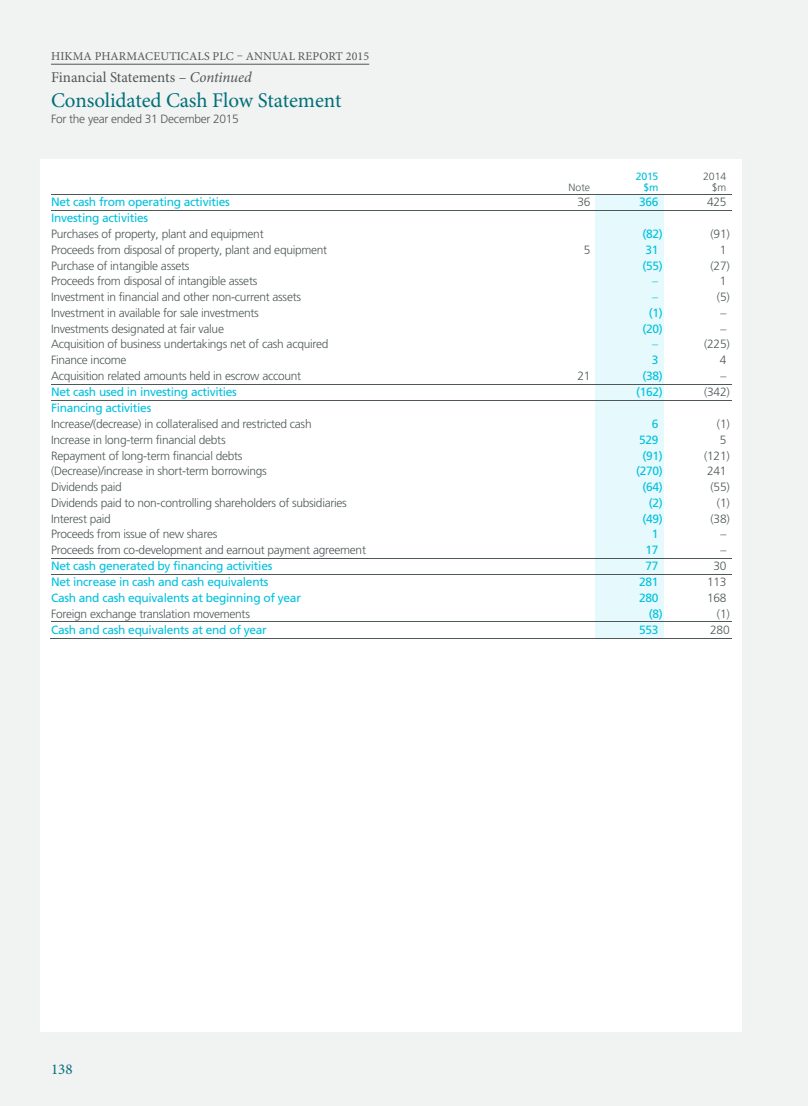
<style>
.page{position:relative;width:808px;height:1106px;background:#f1f2f2}
.page>*{position:absolute;margin:0;border:0;box-sizing:border-box;transform-origin:0 0}
.t1{font:21px "Minion Pro";letter-spacing:-.005em;color:#007078}
.t2{font:15px "Minion Pro";color:#4f5858}
.t3{font:15px "Minion Pro";color:#007078}
.t4{font:300 12px "Frutiger LT Std";letter-spacing:-.025em;color:#4f5858}
.t5{font:12px "Frutiger LT Std";letter-spacing:-.025em;color:#00c1de}
.t6{font:12px "Minion Pro";letter-spacing:.01em;color:#4f5858}
.t7{font:300 10.5px "Frutiger LT Std";color:#4f5858}
.t8{font:10.5px "Frutiger LT Std";color:#00c1de}
.s1{font-style:italic}
</style>
<div class="page">
<div style="left:40px;top:159px;width:702px;height:872px;background:#fff"></div>
<hr style="left:51px;top:64px;width:318px;height:1px;background:#4f5858">
<div style="left:595px;top:194px;width:68px;height:16px;background:#e6f9fc"></div>
<hr style="left:51px;top:194px;width:680px;height:1px;background:#4f5858">
<div style="left:595px;top:210px;width:68px;height:16px;background:#e6f9fc"></div>
<hr style="left:51px;top:210px;width:680px;height:1px;background:#4f5858">
<div style="left:595px;top:226px;width:68px;height:16px;background:#e6f9fc"></div>
<div style="left:595px;top:242px;width:68px;height:16px;background:#e6f9fc"></div>
<div style="left:595px;top:258px;width:68px;height:15px;background:#e6f9fc"></div>
<div style="left:595px;top:273px;width:68px;height:16px;background:#e6f9fc"></div>
<div style="left:595px;top:289px;width:68px;height:16px;background:#e6f9fc"></div>
<div style="left:595px;top:305px;width:68px;height:16px;background:#e6f9fc"></div>
<div style="left:595px;top:321px;width:68px;height:15px;background:#e6f9fc"></div>
<div style="left:595px;top:336px;width:68px;height:16px;background:#e6f9fc"></div>
<div style="left:595px;top:352px;width:68px;height:16px;background:#e6f9fc"></div>
<div style="left:595px;top:368px;width:68px;height:16px;background:#e6f9fc"></div>
<div style="left:595px;top:384px;width:68px;height:16px;background:#e6f9fc"></div>
<hr style="left:51px;top:384px;width:680px;height:1px;background:#4f5858">
<div style="left:595px;top:400px;width:68px;height:16px;background:#e6f9fc"></div>
<hr style="left:51px;top:400px;width:680px;height:1px;background:#4f5858">
<div style="left:595px;top:416px;width:68px;height:16px;background:#e6f9fc"></div>
<div style="left:595px;top:432px;width:68px;height:15px;background:#e6f9fc"></div>
<div style="left:595px;top:447px;width:68px;height:16px;background:#e6f9fc"></div>
<div style="left:595px;top:463px;width:68px;height:16px;background:#e6f9fc"></div>
<div style="left:595px;top:479px;width:68px;height:16px;background:#e6f9fc"></div>
<div style="left:595px;top:495px;width:68px;height:15px;background:#e6f9fc"></div>
<div style="left:595px;top:510px;width:68px;height:16px;background:#e6f9fc"></div>
<div style="left:595px;top:526px;width:68px;height:16px;background:#e6f9fc"></div>
<div style="left:595px;top:542px;width:68px;height:16px;background:#e6f9fc"></div>
<div style="left:595px;top:558px;width:68px;height:16px;background:#e6f9fc"></div>
<hr style="left:51px;top:558px;width:680px;height:1px;background:#4f5858">
<div style="left:595px;top:574px;width:68px;height:16px;background:#e6f9fc"></div>
<hr style="left:51px;top:574px;width:680px;height:1px;background:#4f5858">
<div style="left:595px;top:590px;width:68px;height:16px;background:#e6f9fc"></div>
<div style="left:595px;top:606px;width:68px;height:15px;background:#e6f9fc"></div>
<div style="left:595px;top:622px;width:68px;height:16px;background:#e6f9fc"></div>
<hr style="left:51px;top:621px;width:680px;height:1px;background:#4f5858">
<hr style="left:50px;top:638px;width:477px;height:1px;background:#4f5858">
<hr style="left:526px;top:638px;width:69px;height:1px;background:#4f5858">
<hr style="left:594px;top:638px;width:69px;height:1px;background:#4f5858">
<hr style="left:662px;top:638px;width:69px;height:1px;background:#4f5858">
<p class="t6" style="left:51px;top:49px;width:320px">HIKMA PHARMACEUTICALS PLC – ANNUAL REPORT 2015</p>
<p class="t2" style="left:51px;top:68px;width:202px">Financial Statements – <span class="s1">Continued</span></p>
<h1 class="t1" style="left:51px;top:86px;width:292px">Consolidated Cash Flow Statement</h1>
<p class="t4" style="left:51px;top:112px;width:189px">For the year ended 31 December 2015</p>
<p class="t8" style="left:636px;top:170px;width:24px">2015</p>
<p class="t7" style="left:703px;top:170px;width:25px">2014</p>
<p class="t7" style="left:569px;top:181px;width:23px">Note</p>
<p class="t8" style="left:643px;top:181px;width:16px">$m</p>
<p class="t7" style="left:712px;top:181px;width:16px">$m</p>
<p class="t5" style="left:51px;top:195px;width:180px">Net cash from operating activities</p>
<p class="t4" style="left:577px;top:195px;width:15px">36</p>
<p class="t5" style="left:639px;top:195px;width:21px">366</p>
<p class="t4" style="left:707px;top:195px;width:21px">425</p>
<p class="t5" style="left:51px;top:211px;width:99px">Investing activities</p>
<p class="t4" style="left:51px;top:227px;width:214px">Purchases of property, plant and equipment</p>
<p class="t5" style="left:642px;top:227px;width:22px">(82)</p>
<p class="t4" style="left:710px;top:227px;width:21px">(91)</p>
<p class="t4" style="left:51px;top:243px;width:278px">Proceeds from disposal of property, plant and equipment</p>
<p class="t4" style="left:584px;top:243px;width:8px">5</p>
<p class="t5" style="left:645px;top:243px;width:15px">31</p>
<p class="t4" style="left:720px;top:243px;width:8px">1</p>
<p class="t4" style="left:51px;top:259px;width:140px">Purchase of intangible assets</p>
<p class="t5" style="left:642px;top:258px;width:22px">(55)</p>
<p class="t4" style="left:710px;top:259px;width:21px">(27)</p>
<p class="t4" style="left:51px;top:274px;width:208px">Proceeds from disposal of intangible assets</p>
<p class="t4" style="left:720px;top:274px;width:8px">1</p>
<p class="t4" style="left:51px;top:290px;width:251px">Investment in financial and other non-current assets</p>
<p class="t4" style="left:717px;top:290px;width:14px">(5)</p>
<p class="t4" style="left:51px;top:306px;width:209px">Investment in available for sale investments</p>
<p class="t5" style="left:649px;top:306px;width:16px">(1)</p>
<p class="t4" style="left:51px;top:322px;width:174px">Investments designated at fair value</p>
<p class="t5" style="left:642px;top:321px;width:22px">(20)</p>
<p class="t4" style="left:51px;top:337px;width:279px">Acquisition of business undertakings net of cash acquired</p>
<p class="t4" style="left:704px;top:337px;width:27px">(225)</p>
<p class="t4" style="left:51px;top:353px;width:77px">Finance income</p>
<p class="t5" style="left:652px;top:353px;width:8px">3</p>
<p class="t4" style="left:720px;top:353px;width:8px">4</p>
<p class="t4" style="left:51px;top:369px;width:252px">Acquisition related amounts held in escrow account</p>
<p class="t4" style="left:577px;top:369px;width:15px">21</p>
<p class="t5" style="left:642px;top:369px;width:22px">(38)</p>
<p class="t5" style="left:51px;top:385px;width:187px">Net cash used in investing activities</p>
<p class="t5" style="left:636px;top:385px;width:28px">(162)</p>
<p class="t4" style="left:704px;top:385px;width:27px">(342)</p>
<p class="t5" style="left:51px;top:401px;width:102px">Financing activities</p>
<p class="t4" style="left:51px;top:417px;width:262px">Increase/(decrease) in collateralised and restricted cash</p>
<p class="t5" style="left:652px;top:417px;width:8px">6</p>
<p class="t4" style="left:717px;top:417px;width:14px">(1)</p>
<p class="t4" style="left:51px;top:433px;width:176px">Increase in long-term financial debts</p>
<p class="t5" style="left:639px;top:432px;width:21px">529</p>
<p class="t4" style="left:720px;top:433px;width:8px">5</p>
<p class="t4" style="left:51px;top:448px;width:193px">Repayment of long-term financial debts</p>
<p class="t5" style="left:642px;top:448px;width:22px">(91)</p>
<p class="t4" style="left:704px;top:448px;width:27px">(121)</p>
<p class="t4" style="left:51px;top:464px;width:217px">(Decrease)/increase in short-term borrowings</p>
<p class="t5" style="left:636px;top:464px;width:28px">(270)</p>
<p class="t4" style="left:707px;top:464px;width:21px">241</p>
<p class="t4" style="left:51px;top:480px;width:72px">Dividends paid</p>
<p class="t5" style="left:642px;top:480px;width:22px">(64)</p>
<p class="t4" style="left:710px;top:480px;width:21px">(55)</p>
<p class="t4" style="left:51px;top:496px;width:297px">Dividends paid to non-controlling shareholders of subsidiaries</p>
<p class="t5" style="left:649px;top:495px;width:16px">(2)</p>
<p class="t4" style="left:717px;top:496px;width:14px">(1)</p>
<p class="t4" style="left:51px;top:511px;width:61px">Interest paid</p>
<p class="t5" style="left:642px;top:511px;width:22px">(49)</p>
<p class="t4" style="left:710px;top:511px;width:21px">(38)</p>
<p class="t4" style="left:51px;top:527px;width:168px">Proceeds from issue of new shares</p>
<p class="t5" style="left:652px;top:527px;width:8px">1</p>
<p class="t4" style="left:51px;top:543px;width:316px">Proceeds from co-development and earnout payment agreement</p>
<p class="t5" style="left:645px;top:543px;width:15px">17</p>
<p class="t5" style="left:51px;top:559px;width:223px">Net cash generated by financing activities</p>
<p class="t5" style="left:645px;top:559px;width:15px">77</p>
<p class="t4" style="left:713px;top:559px;width:15px">30</p>
<p class="t5" style="left:51px;top:575px;width:219px">Net increase in cash and cash equivalents</p>
<p class="t5" style="left:639px;top:575px;width:21px">281</p>
<p class="t4" style="left:707px;top:575px;width:21px">113</p>
<p class="t5" style="left:51px;top:591px;width:251px">Cash and cash equivalents at beginning of year</p>
<p class="t5" style="left:639px;top:591px;width:21px">280</p>
<p class="t4" style="left:707px;top:591px;width:21px">168</p>
<p class="t4" style="left:51px;top:607px;width:200px">Foreign exchange translation movements</p>
<p class="t5" style="left:649px;top:606px;width:16px">(8)</p>
<p class="t4" style="left:717px;top:607px;width:14px">(1)</p>
<p class="t5" style="left:51px;top:622px;width:217px">Cash and cash equivalents at end of year</p>
<p class="t5" style="left:639px;top:622px;width:21px">553</p>
<p class="t4" style="left:710px;top:623px;width:21px">280</p>
<p class="t3" style="left:51px;top:1058px;width:23px">138</p>
</div>
